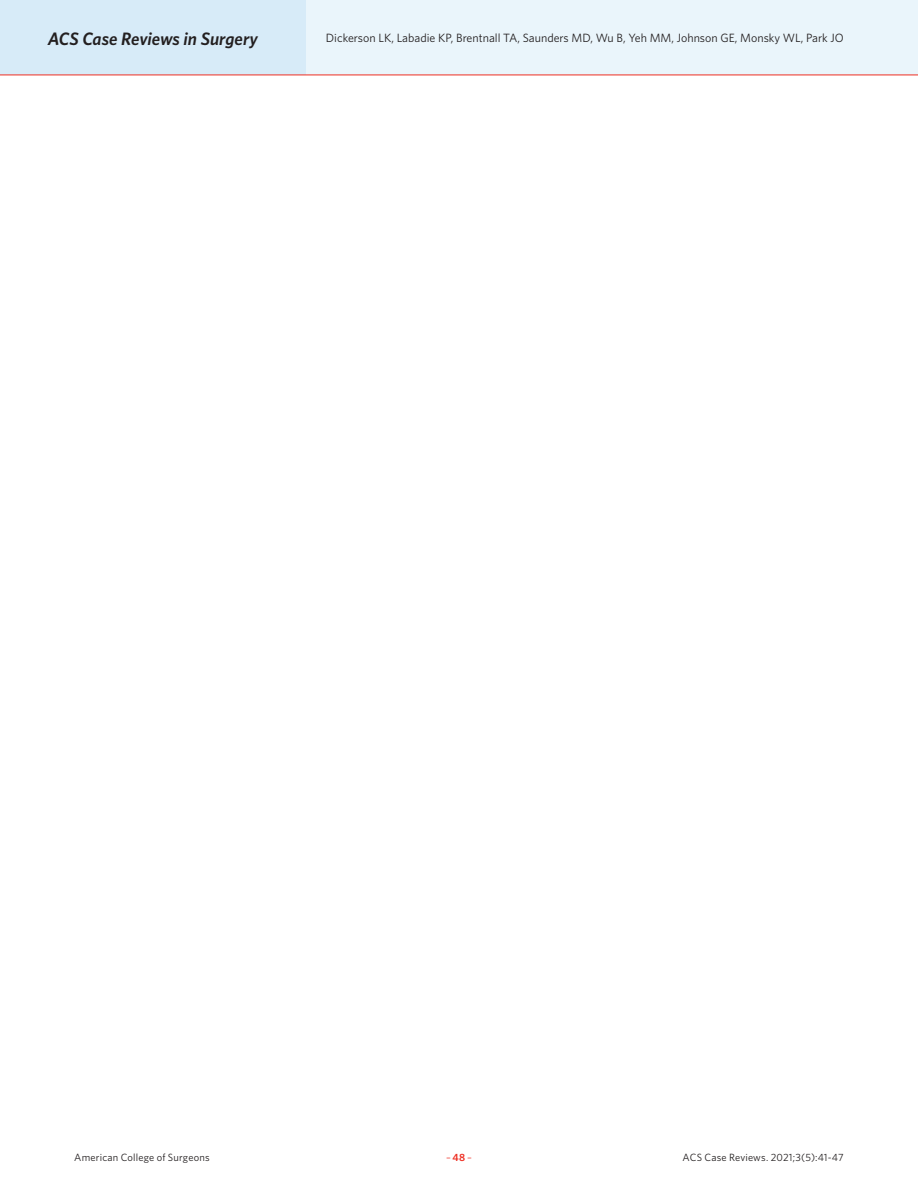
<style>
.page{position:relative;width:918px;height:1188px;background:#fff}
.page>*{position:absolute;margin:0;border:0;box-sizing:border-box;transform-origin:0 0}
.t1{font:italic 600 18px "Whitney";letter-spacing:-.005em;color:#231f20}
.t2{font:12px "Whitney";color:#231f20}
.t3{font:10.5px "Whitney";letter-spacing:.015em;color:#231f20}
.t4{font:10.5px "Whitney";color:#ee2e22}
.s1{font-weight:600}
</style>
<div class="page">
<div style="left:0;top:0;width:918px;height:75px;background:#eaf5fb"></div>
<div style="left:0;top:0;width:306px;height:75px;background:#d7ebf8"></div>
<hr style="left:0;top:75px;width:918px;height:1px;background:#ee2e22">
<h1 class="t1" style="left:48px;top:26px;width:212px">ACS Case Reviews in Surgery</h1>
<p class="t2" style="left:326px;top:30px;width:519px">Dickerson LK, Labadie KP, Brentnall TA, Saunders MD, Wu B, Yeh MM, Johnson GE, Monsky WL, Park JO</p>
<p class="t3" style="left:74px;top:1150px;width:137px">American College of Surgeons</p>
<p class="t4" style="left:446px;top:1150px;width:27px">–<span class="s1">48</span>–</p>
<p class="t3" style="left:683px;top:1150px;width:163px">ACS Case Reviews. 2021;3(5):41-47</p>
</div>
